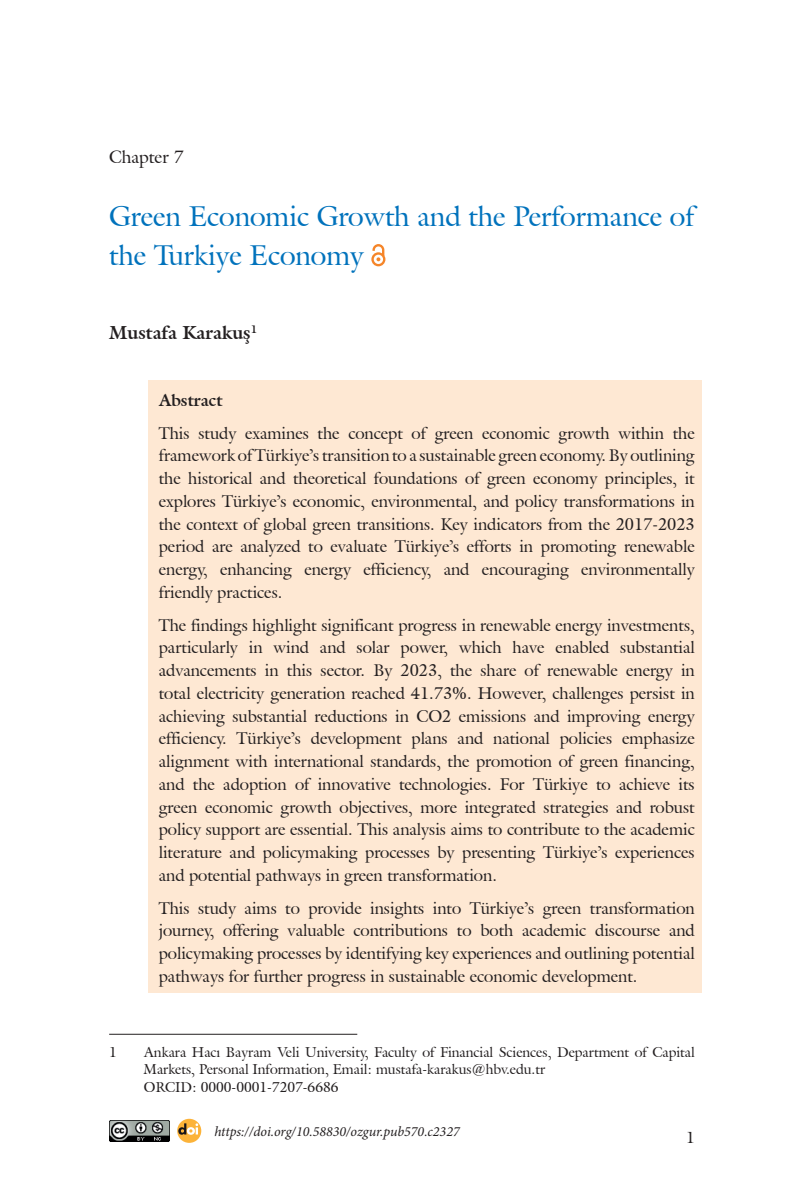
<style>
.page{position:relative;width:794px;height:1191px;background:#fff}
.page>*{position:absolute;margin:0;border:0;box-sizing:border-box;transform-origin:0 0}
.t1{font:28px/38.5px "Galliard IT Cby BT";color:#0072bc}
.t2{font:700 18.38px "Galliard IT Cby BT";color:#231f20}
.t3{font:17.5px "Galliard IT Cby BT";color:#231f20}
.t4{font:16.62px/22.8px "Galliard IT Cby BT";color:#231f20;text-align:justify}
.t5{font:700 16.62px "Galliard IT Cby BT";color:#231f20}
.t6{font:15.75px "Galliard IT Cby BT";color:#231f20}
.t7{font:14px/17.5px "Galliard IT Cby BT";color:#231f20}
.t8{font:italic 14px "Minion Pro";color:#231f20}
</style>
<div class="page">
<div style="left:148px;top:379px;width:554px;height:613px;background:#fee8d3"></div>
<svg style="left:371px;top:244px;width:14px;height:22px"></svg>
<hr style="left:109px;top:1033px;width:248px;height:1px;background:#231f20">
<img style="left:109px;top:1120px;width:60px;height:21px">
<svg style="left:177px;top:1118px;width:24px;height:24px"></svg>
<svg style="left:178px;top:1123px;width:20px;height:11px"></svg>
<p class="t3" style="left:109px;top:145px;width:76px">Chapter 7</p>
<h1 class="t1" style="left:109px;top:197px;width:586px">Green Economic Growth and the Performance of the Turkiye Economy</h1>
<p class="t2" style="left:109px;top:320px;width:149px">Mustafa Karakuş<sup>1</sup></p>
<p class="t5" style="left:159px;top:389px;width:65px">Abstract</p>
<p class="t4" style="left:159px;top:421px;width:537px">This study examines the concept of green economic growth within the framework of Türkiye’s transition to a sustainable green economy. By outlining the historical and theoretical foundations of green economy principles, it explores Türkiye’s economic, environmental, and policy transformations in the context of global green transitions. Key indicators from the 2017-2023 period are analyzed to evaluate Türkiye’s efforts in promoting renewable energy, enhancing energy efficiency, and encouraging environmentally friendly practices.</p>
<p class="t4" style="left:159px;top:613px;width:537px">The findings highlight significant progress in renewable energy investments, particularly in wind and solar power, which have enabled substantial advancements in this sector. By 2023, the share of renewable energy in total electricity generation reached 41.73%. However, challenges persist in achieving substantial reductions in CO2 emissions and improving energy efficiency. Türkiye’s development plans and national policies emphasize alignment with international standards, the promotion of green financing, and the adoption of innovative technologies. For Türkiye to achieve its green economic growth objectives, more integrated strategies and robust policy support are essential. This analysis aims to contribute to the academic literature and policymaking processes by presenting Türkiye’s experiences and potential pathways in green transformation.</p>
<p class="t4" style="left:159px;top:896px;width:537px">This study aims to provide insights into Türkiye’s green transformation journey, offering valuable contributions to both academic discourse and policymaking processes by identifying key experiences and outlining potential pathways for further progress in sustainable economic development.</p>
<p class="t7" style="left:109px;top:1043px;width:9px">1</p>
<p class="t7" style="left:144px;top:1043px;width:552px">Ankara Hacı Bayram Veli University, Faculty of Financial Sciences, Department of Capital<br>Markets, Personal Information, Email: mustafa-karakus@hbv.edu.tr<br>ORCID: 0000-0001-7207-6686</p>
<p class="t8" style="left:214px;top:1121px;width:247px">https://doi.org/10.58830/ozgur.pub570.c2327</p>
<p class="t6" style="left:686px;top:1127px;width:10px">1</p>
</div>
